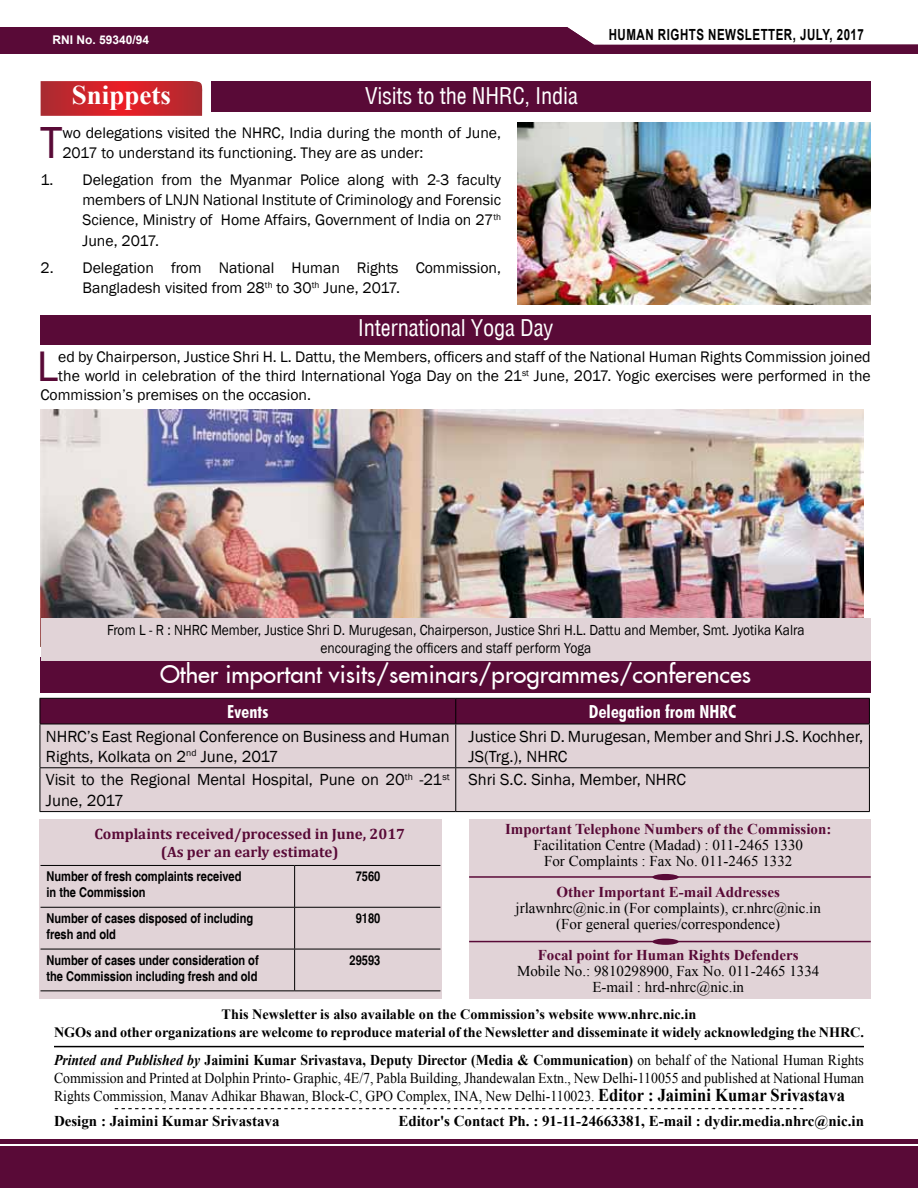
<style>
.page{position:relative;width:918px;height:1188px;background:#fff}
.page>*{position:absolute;margin:0;border:0;box-sizing:border-box;transform-origin:0 0}
.t1{font:46.2px "Franklin Gothic";color:#590a37}
.t2{font:43.95px "Franklin Gothic";color:#590a37}
.t3{font:700 27px "Times New Roman";color:#fff}
.t4{font:24px "Fujiyama 2 Plain";color:#fff}
.t5{font:22.5px "Helv Condensed";letter-spacing:-.01em;color:#fff}
.t6{font:700 condensed 18px "Futura BT";letter-spacing:.01em;color:#fff}
.t7{font:16.5px/20.2px "Franklin Gothic";color:#000}
.t8{font:15.75px/20.2px "Franklin Gothic";color:#000}
.t9{font:700 15.3px "Arial";letter-spacing:.045em;color:#000;scale:.75 1}
.t10{font:15px/18px "Times New Roman";color:#000;text-align:justify;scale:.92 1}
.t11{font:15px/15.8px "Times New Roman";color:#000;text-align:center}
.t12{font:15px/18px "Franklin Gothic";color:#000;text-align:center;scale:.9 1}
.t13{font:700 15px "Times New Roman";color:#590a37}
.t14{font:700 15px "Times New Roman";color:#000}
.t15{font:700 15px/18px "Cambria";color:#590a37;text-align:center}
.t16{font:700 14.25px/17.1px "Times New Roman";letter-spacing:-.005em;color:#000;text-align:center}
.t17{font:700 condensed 13.5px/16.2px "Helvetica";color:#000}
.t18{font:700 12px "Arial";color:#fff}
.s1{font-weight:700;font-style:italic}
.s2{font-weight:700}
.s3{font-weight:700;font-size:18px}
</style>
<div class="page">
<img style="left:40px;top:409px;width:823px;height:238px">
<svg style="left:0;top:27px;width:918px;height:27px"></svg>
<div style="left:0;top:1147px;width:918px;height:41px;background:#590a37"></div>
<div style="left:0;top:1139px;width:918px;height:5px;background:#590a37"></div>
<hr style="left:54px;top:1046px;width:810px;height:1px;background:#000">
<svg style="left:115px;top:1108px;width:688px;height:1px"></svg>
<div style="left:40px;top:820px;width:402px;height:179px;background:#e1d3d7"></div>
<div style="left:469px;top:820px;width:402px;height:179px;background:#e1d3d7"></div>
<hr style="left:40px;top:865px;width:255px;height:1px;background:#000">
<hr style="left:295px;top:865px;width:145px;height:1px;background:#000">
<hr style="left:294px;top:866px;width:1px;height:41px;background:#000">
<hr style="left:40px;top:907px;width:255px;height:1px;background:#000">
<hr style="left:295px;top:907px;width:145px;height:1px;background:#000">
<hr style="left:294px;top:908px;width:1px;height:41px;background:#000">
<hr style="left:40px;top:949px;width:255px;height:1px;background:#000">
<hr style="left:295px;top:949px;width:145px;height:1px;background:#000">
<hr style="left:294px;top:949px;width:1px;height:41px;background:#000">
<hr style="left:40px;top:990px;width:255px;height:1px;background:#000">
<hr style="left:295px;top:990px;width:145px;height:1px;background:#000">
<hr style="left:469px;top:876px;width:402px;height:2px;background:#590a37">
<div style="left:652px;top:874px;width:27px;height:6px;background:#590a37;border-radius:50%"></div>
<hr style="left:469px;top:941px;width:402px;height:1px;background:#590a37">
<div style="left:652px;top:939px;width:27px;height:6px;background:#590a37;border-radius:50%"></div>
<div style="left:41px;top:725px;width:828px;height:86px;background:#e1d3d7"></div>
<hr style="left:40px;top:724px;width:416px;height:1px;background:#000">
<hr style="left:456px;top:724px;width:414px;height:1px;background:#000">
<hr style="left:40px;top:767px;width:416px;height:1px;background:#000">
<hr style="left:456px;top:767px;width:414px;height:1px;background:#000">
<hr style="left:40px;top:811px;width:416px;height:1px;background:#000">
<hr style="left:456px;top:811px;width:414px;height:1px;background:#000">
<hr style="left:40px;top:724px;width:1px;height:43px;background:#000">
<hr style="left:40px;top:768px;width:1px;height:43px;background:#000">
<svg style="left:40px;top:698px;width:830px;height:26px;background:#540a34"></svg>
<hr style="left:455px;top:724px;width:1px;height:43px;background:#000">
<hr style="left:869px;top:724px;width:1px;height:43px;background:#000">
<hr style="left:455px;top:768px;width:1px;height:43px;background:#000">
<hr style="left:869px;top:768px;width:1px;height:43px;background:#000">
<div style="left:40px;top:657px;width:831px;height:36px;background:#590a37"></div>
<svg style="left:41px;top:81px;width:162px;height:35px;background:#ca272e"></svg>
<div style="left:212px;top:81px;width:659px;height:31px;background:#590a37"></div>
<img style="left:517px;top:122px;width:354px;height:183px">
<div style="left:40px;top:315px;width:831px;height:30px;background:#590a37"></div>
<div style="left:41px;top:618px;width:830px;height:42px;background:#e1d3d7"></div>
<p class="t18" style="left:52px;top:32px;width:98px">RNI No. 59340/94</p>
<h3 class="t3" style="left:72px;top:76px;width:101px">Snippets</h3>
<h3 class="t5" style="left:365px;top:82px;width:214px">Visits to the NHRC, India</h3>
<p class="t9" style="left:609px;top:25px;width:342px">HUMAN RIGHTS NEWSLETTER, JULY, 2017</p>
<h1 class="t1" style="left:40px;top:114px;width:24px">T</h1>
<p class="t8" style="left:62px;top:123px;width:440px">wo delegations visited the NHRC, India during the month of June,<br>2017 to understand its functioning. They are as under:</p>
<p class="t8" style="left:82px;top:170px;width:420px;text-align:justify;text-indent:-42px">1. Delegation from the Myanmar Police along with 2-3 faculty members of LNJN National Institute of Criminology and Forensic Science, Ministry of Home Affairs, Government of India on 27<sup>th </sup>June, 2017.</p>
<p class="t8" style="left:83px;top:258px;width:420px;text-indent:-42px">2. Delegation from National Human Rights Commission,<br>Bangladesh visited from 28<sup>th</sup> to 30<sup>th</sup> June, 2017.</p>
<h3 class="t5" style="left:358px;top:314px;width:197px">International Yoga Day</h3>
<h2 class="t2" style="left:37px;top:339px;width:23px">L</h2>
<p class="t8" style="left:58px;top:347px;width:814px">ed by Chairperson, Justice Shri H. L. Dattu, the Members, officers and staff of the National Human Rights Commission joined</p>
<p class="t8" style="left:58px;top:366px;width:814px">the world in celebration of the third International Yoga Day on the 21<sup>st</sup> June, 2017. Yogic exercises were performed in the</p>
<p class="t8" style="left:40px;top:385px;width:272px">Commission’s premises on the occasion.</p>
<p class="t12" style="left:107px;top:621px;width:777px">From L - R : NHRC Member, Justice Shri D. Murugesan, Chairperson, Justice Shri H.L. Dattu and Member, Smt. Jyotika Kalra encouraging the officers and staff perform Yoga</p>
<h3 class="t4" style="left:160px;top:658px;width:593px">Other important visits/seminars/programmes/conferences</h3>
<p class="t6" style="left:227px;top:701px;width:43px">Events</p>
<p class="t6" style="left:589px;top:701px;width:149px">Delegation from NHRC</p>
<p class="t7" style="left:46px;top:726px;width:405px">NHRC’s East Regional Conference on Business and Human<br>Rights, Kolkata on 2<sup>nd</sup> June, 2017</p>
<p class="t7" style="left:469px;top:726px;width:396px">Justice Shri D. Murugesan, Member and Shri J.S. Kochher,<br>JS(Trg.), NHRC</p>
<p class="t7" style="left:46px;top:770px;width:405px">Visit to the Regional Mental Hospital, Pune on 20<sup>th</sup> -21<sup>st<br></sup>June, 2017</p>
<p class="t7" style="left:469px;top:770px;width:219px">Shri S.C. Sinha, Member, NHRC</p>
<p class="t15" style="left:94px;top:824px;width:312px">Complaints received/processed in June, 2017 (As per an early estimate)</p>
<p class="t17" style="left:46px;top:869px;width:197px">Number of fresh complaints received in the Commission</p>
<p class="t17" style="left:356px;top:869px;width:26px">7560</p>
<p class="t17" style="left:46px;top:910px;width:208px">Number of cases disposed of including fresh and old</p>
<p class="t17" style="left:356px;top:910px;width:26px">9180</p>
<p class="t17" style="left:46px;top:952px;width:214px">Number of cases under consideration of the Commission including fresh and old</p>
<p class="t17" style="left:350px;top:952px;width:32px">29593</p>
<p class="t13" style="left:505px;top:819px;width:328px">Important Telephone Numbers of the Commission:</p>
<p class="t11" style="left:533px;top:837px;width:271px">Facilitation Centre (Madad) : 011-2465 1330<br>For Complaints : Fax No. 011-2465 1332</p>
<p class="t13" style="left:557px;top:882px;width:225px">Other Important E-mail Addresses</p>
<p class="t11" style="left:516px;top:900px;width:307px">jrlawnhrc@nic.in (For complaints), cr.nhrc@nic.in (For general queries/correspondence)</p>
<p class="t13" style="left:538px;top:945px;width:262px">Focal point for Human Rights Defenders</p>
<p class="t11" style="left:517px;top:963px;width:304px">Mobile No.: 9810298900, Fax No. 011-2465 1334<br>E-mail : hrd-nhrc@nic.in</p>
<p class="t16" style="left:54px;top:1006px;width:812px">This Newsletter is also available on the Commission’s website www.nhrc.nic.in<br>NGOs and other organizations are welcome to reproduce material of the Newsletter and disseminate it widely acknowledging the NHRC.</p>
<p class="t10" style="left:54px;top:1051px;width:882px"><span class="s1">Printed and Published by</span> <span class="s2">Jaimini Kumar Srivastava, Deputy Director (Media &amp; Communication)</span> on behalf of the National Human Rights Commission and Printed at Dolphin Printo- Graphic, 4E/7, Pabla Building, Jhandewalan Extn., New Delhi-110055 and published at National Human Rights Commission, Manav Adhikar Bhawan, Block-C, GPO Complex, INA, New Delhi-110023. <span class="s3">Editor : Jaimini Kumar Srivastava</span></p>
<p class="t14" style="left:54px;top:1110px;width:227px">Design : Jaimini Kumar Srivastava</p>
<p class="t14" style="left:398px;top:1110px;width:467px">Editor's Contact Ph. : 91-11-24663381, E-mail : dydir.media.nhrc@nic.in</p>
</div>
